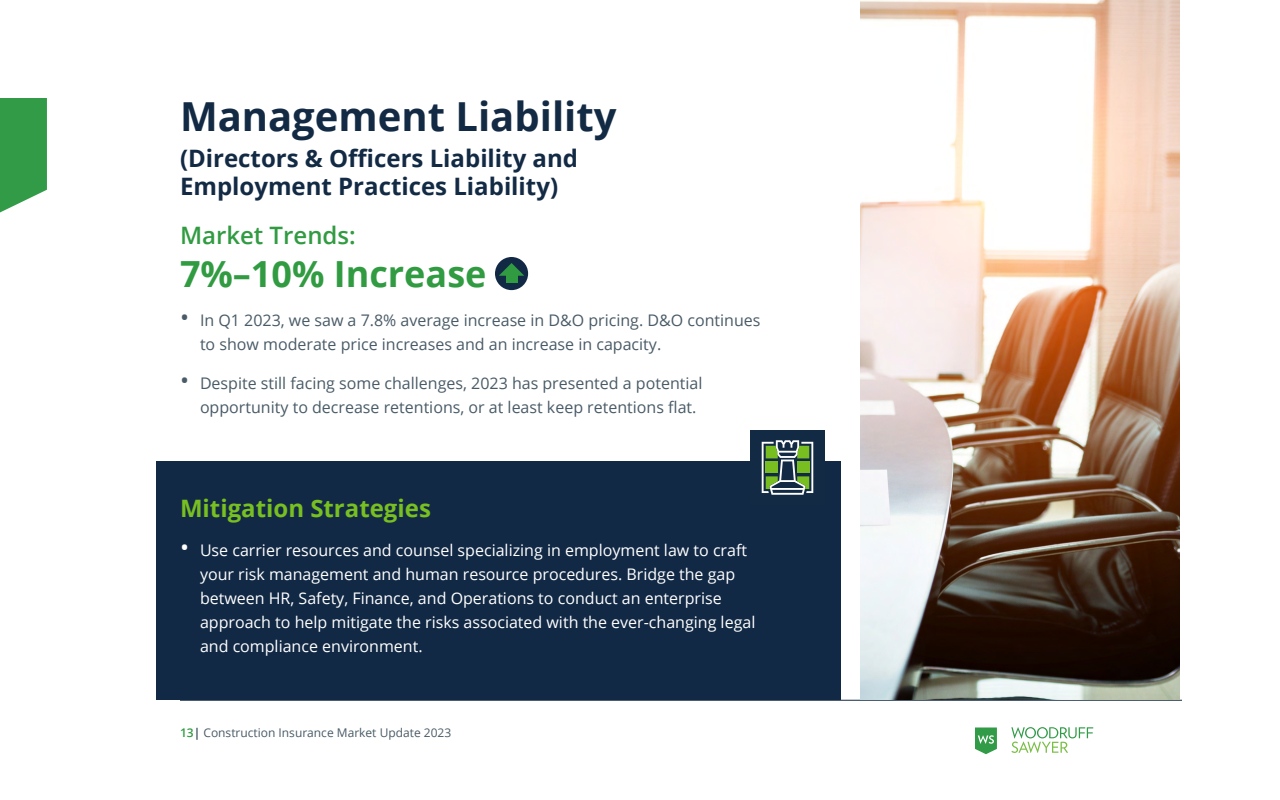
<style>
.page{position:relative;width:1280px;height:800px;background:#fff}
.page>*{position:absolute;margin:0;border:0;box-sizing:border-box;transform-origin:0 0}
.t1{font:700 40px "Open Sans";color:#132a44}
.t2{font:700 36px "Open Sans";color:#319b42}
.t3{font:700 24px/28.8px "Open Sans";color:#132a44}
.t4{font:700 24px "Open Sans";color:#78bf21}
.t5{font:600 24px "Open Sans";color:#319b42}
.t6{font:16px/24px "Open Sans";color:#fff}
.t7{font:16px/24px "Open Sans";color:#495b67}
.t8{font:12px "Open Sans";color:#495b67}
.s1{font-size:24px}
.s2{font-weight:600;color:#319b42}
.s3{font-weight:700}
</style>
<div class="page">
<svg style="left:0;top:98px;width:47px;height:114px"></svg>
<hr style="left:180px;top:700px;width:1002px;height:1px;background:#132a44">
<svg style="left:1011px;top:727px;width:82px;height:26px"></svg>
<svg style="left:975px;top:728px;width:22px;height:26px"></svg>
<div style="left:156px;top:461px;width:685px;height:239px;background:#122945"></div>
<div style="left:750px;top:430px;width:75px;height:75px;background:#132a44"></div>
<svg style="left:762px;top:440px;width:51px;height:55px"></svg>
<div style="left:495px;top:257px;width:33px;height:33px;background:#122945;border-radius:50%"></div>
<div style="left:506px;top:271px;width:12px;height:12px;background:#319b42"></div>
<svg style="left:499px;top:263px;width:25px;height:13px"></svg>
<img style="left:861px;top:0;width:319px;height:700px">
<h1 class="t1" style="left:180px;top:88px;width:438px">Management Liability</h1>
<h3 class="t3" style="left:180px;top:143px;width:400px">(Directors &amp; Officers Liability and<br>Employment Practices Liability)</h3>
<h3 class="t5" style="left:180px;top:219px;width:177px">Market Trends:</h3>
<h2 class="t2" style="left:180px;top:249px;width:308px">7%–10% Increase</h2>
<p class="t7" style="left:200px;top:308px;width:562px;text-indent:-20px"><span class="s1">•</span> In Q1 2023, we saw a 7.8% average increase in D&amp;O pricing. D&amp;O continues to show moderate price increases and an increase in capacity.</p>
<p class="t7" style="left:200px;top:371px;width:504px;text-indent:-20px"><span class="s1">•</span> Despite still facing some challenges, 2023 has presented a potential opportunity to decrease retentions, or at least keep retentions flat.</p>
<h3 class="t4" style="left:180px;top:492px;width:252px">Mitigation Strategies</h3>
<p class="t6" style="left:200px;top:538px;width:557px;text-indent:-20px"><span class="s1">•</span> Use carrier resources and counsel specializing in employment law to craft your risk management and human resource procedures. Bridge the gap between HR, Safety, Finance, and Operations to conduct an enterprise approach to help mitigate the risks associated with the ever-changing legal and compliance environment.</p>
<p class="t8" style="left:180px;top:724px;width:273px"><span class="s2">13</span><span class="s3">|</span> Construction Insurance Market Update 2023</p>
</div>
